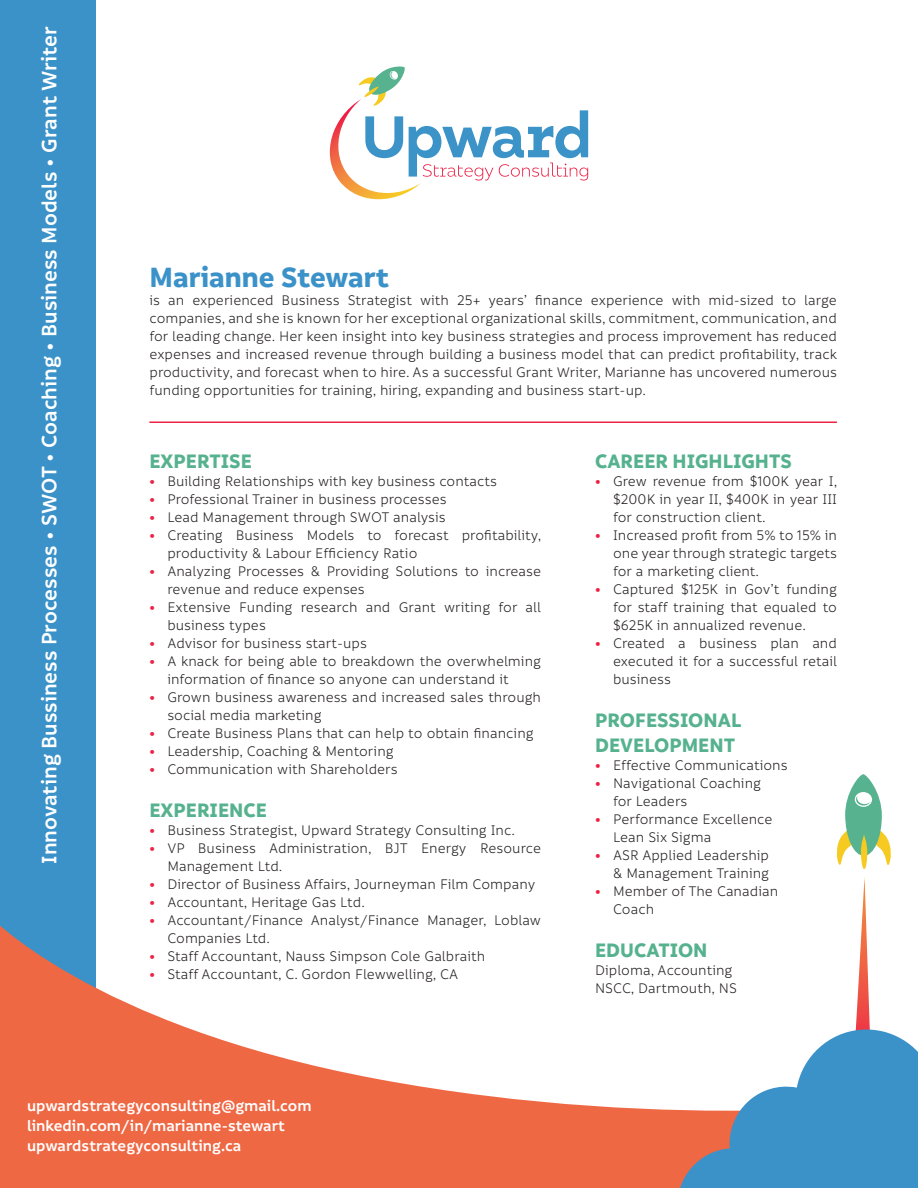
<style>
.page{position:relative;width:918px;height:1188px;background:#fff}
.page>*{position:absolute;margin:0;border:0;box-sizing:border-box;transform-origin:0 0}
.Heading{font:700 30px "Informative";color:#3b92c9}
.Body{font:600 22.5px "Informative";color:#fff}
.Subheading{font:700 21px/25.2px "Informative";color:#56b28e}
.Body-2{font:600 16.5px "Informative";color:#fff}
.Body-3{font:15px/18px "Informative";color:#231f20}
.s1{font-weight:900;color:#ed2346}
</style>
<div class="page">
<div style="left:0;top:0;width:95px;height:1188px;background:#3b92c9"></div>
<svg style="left:0;top:913px;width:675px;height:275px"></svg>
<svg style="left:329px;top:66px;width:259px;height:133px"></svg>
<svg style="left:837px;top:774px;width:54px;height:91px"></svg>
<div style="left:861px;top:835px;width:6px;height:34px;background:#f6ca20;border-radius:50%"></div>
<svg style="left:675px;top:877px;width:243px;height:311px"></svg>
<hr style="left:149px;top:422px;width:688px;height:1px;background:#ed2346">
<p class="Body" style="left:37px;top:864px;width:839px;rotate:-90deg">Innovating Bussiness Processes • SWOT • Coaching • Business Models • Grant Writer</p>
<p class="Heading" style="left:150px;top:260px;width:241px">Marianne Stewart</p>
<p class="Body-3" style="left:150px;top:291px;width:689px;text-align:justify">is an experienced Business Strategist with 25+ years’ finance experience with mid-sized to large companies, and she is known for her exceptional organizational skills, commitment, communication, and for leading change. Her keen insight into key business strategies and process improvement has reduced expenses and increased revenue through building a business model that can predict profitability, track productivity, and forecast when to hire. As a successful Grant Writer, Marianne has uncovered numerous funding opportunities for training, hiring, expanding and business start-up.</p>
<p class="Subheading" style="left:149px;top:449px;width:104px">EXPERTISE</p>
<p class="Body-3" style="left:149px;top:472px;width:349px"><span class="s1">•</span> Building Relationships with key business contacts</p>
<p class="Body-3" style="left:149px;top:490px;width:299px"><span class="s1">•</span> Professional Trainer in business processes</p>
<p class="Body-3" style="left:149px;top:508px;width:298px"><span class="s1">•</span> Lead Management through SWOT analysis</p>
<p class="Body-3" style="left:167px;top:526px;width:376px;text-indent:-18px"><span class="s1">•</span> Creating Business Models to forecast profitability, productivity &amp; Labour Efficiency Ratio</p>
<p class="Body-3" style="left:167px;top:562px;width:375px;text-indent:-18px"><span class="s1">•</span> Analyzing Processes &amp; Providing Solutions to increase revenue and reduce expenses</p>
<p class="Body-3" style="left:167px;top:598px;width:375px;text-indent:-18px"><span class="s1">•</span> Extensive Funding research and Grant writing for all business types</p>
<p class="Body-3" style="left:149px;top:634px;width:219px"><span class="s1">•</span> Advisor for business start-ups</p>
<p class="Body-3" style="left:167px;top:652px;width:375px;text-indent:-18px"><span class="s1">•</span> A knack for being able to breakdown the overwhelming information of finance so anyone can understand it</p>
<p class="Body-3" style="left:167px;top:688px;width:375px;text-indent:-18px"><span class="s1">•</span> Grown business awareness and increased sales through social media marketing</p>
<p class="Body-3" style="left:149px;top:724px;width:386px"><span class="s1">•</span> Create Business Plans that can help to obtain financing</p>
<p class="Body-3" style="left:149px;top:742px;width:246px"><span class="s1">•</span> Leadership, Coaching &amp; Mentoring</p>
<p class="Body-3" style="left:149px;top:760px;width:250px"><span class="s1">•</span> Communication with Shareholders</p>
<p class="Subheading" style="left:149px;top:798px;width:119px">EXPERIENCE</p>
<p class="Body-3" style="left:149px;top:821px;width:367px"><span class="s1">•</span> Business Strategist, Upward Strategy Consulting Inc.</p>
<p class="Body-3" style="left:167px;top:839px;width:375px;text-indent:-18px"><span class="s1">•</span> VP Business Administration, BJT Energy Resource<br>Management Ltd.</p>
<p class="Body-3" style="left:149px;top:875px;width:387px"><span class="s1">•</span> Director of Business Affairs, Journeyman Film Company</p>
<p class="Body-3" style="left:149px;top:893px;width:217px"><span class="s1">•</span> Accountant, Heritage Gas Ltd.</p>
<p class="Body-3" style="left:167px;top:911px;width:375px;text-indent:-18px"><span class="s1">•</span> Accountant/Finance Analyst/Finance Manager, Loblaw<br>Companies Ltd.</p>
<p class="Body-3" style="left:149px;top:947px;width:338px"><span class="s1">•</span> Staff Accountant, Nauss Simpson Cole Galbraith</p>
<p class="Body-3" style="left:149px;top:965px;width:310px"><span class="s1">•</span> Staff Accountant, C. Gordon Flewwelling, CA</p>
<p class="Subheading" style="left:595px;top:449px;width:198px">CAREER HIGHLIGHTS</p>
<p class="Body-3" style="left:613px;top:472px;width:226px;text-align:justify;text-indent:-18px"><span class="s1">•</span> Grew revenue from $100K year I, $200K in year II, $400K in year III for construction client.</p>
<p class="Body-3" style="left:613px;top:526px;width:225px;text-align:justify;text-indent:-18px"><span class="s1">•</span> Increased profit from 5% to 15% in one year through strategic targets for a marketing client.</p>
<p class="Body-3" style="left:613px;top:580px;width:225px;text-align:justify;text-indent:-18px"><span class="s1">•</span> Captured $125K in Gov’t funding for staff training that equaled to $625K in annualized revenue.</p>
<p class="Body-3" style="left:613px;top:634px;width:225px;text-align:justify;text-indent:-18px"><span class="s1">•</span> Created a business plan and executed it for a successful retail business</p>
<p class="Subheading" style="left:595px;top:708px;width:148px">PROFESSIONAL<br>DEVELOPMENT</p>
<p class="Body-3" style="left:595px;top:757px;width:194px"><span class="s1">•</span> Effective Communications</p>
<p class="Body-3" style="left:613px;top:775px;width:149px;text-indent:-18px"><span class="s1">•</span> Navigational Coaching for Leaders</p>
<p class="Body-3" style="left:613px;top:811px;width:161px;text-indent:-18px"><span class="s1">•</span> Performance Excellence<br>Lean Six Sigma</p>
<p class="Body-3" style="left:595px;top:847px;width:176px;text-align:right"><span class="s1">•</span> ASR Applied Leadership &amp; Management Training</p>
<p class="Body-3" style="left:613px;top:883px;width:167px;text-indent:-18px"><span class="s1">•</span> Member of The Canadian<br>Coach</p>
<p class="Subheading" style="left:595px;top:938px;width:114px">EDUCATION</p>
<p class="Body-3" style="left:595px;top:962px;width:139px">Diploma, Accounting</p>
<p class="Body-3" style="left:595px;top:980px;width:143px">NSCC, Dartmouth, NS</p>
<p class="Body-2" style="left:27px;top:1097px;width:286px">upwardstrategyconsulting@gmail.com</p>
<p class="Body-2" style="left:27px;top:1116px;width:260px">linkedin.com/in/marianne-stewart</p>
<p class="Body-2" style="left:27px;top:1136px;width:216px">upwardstrategyconsulting.ca</p>
</div>
